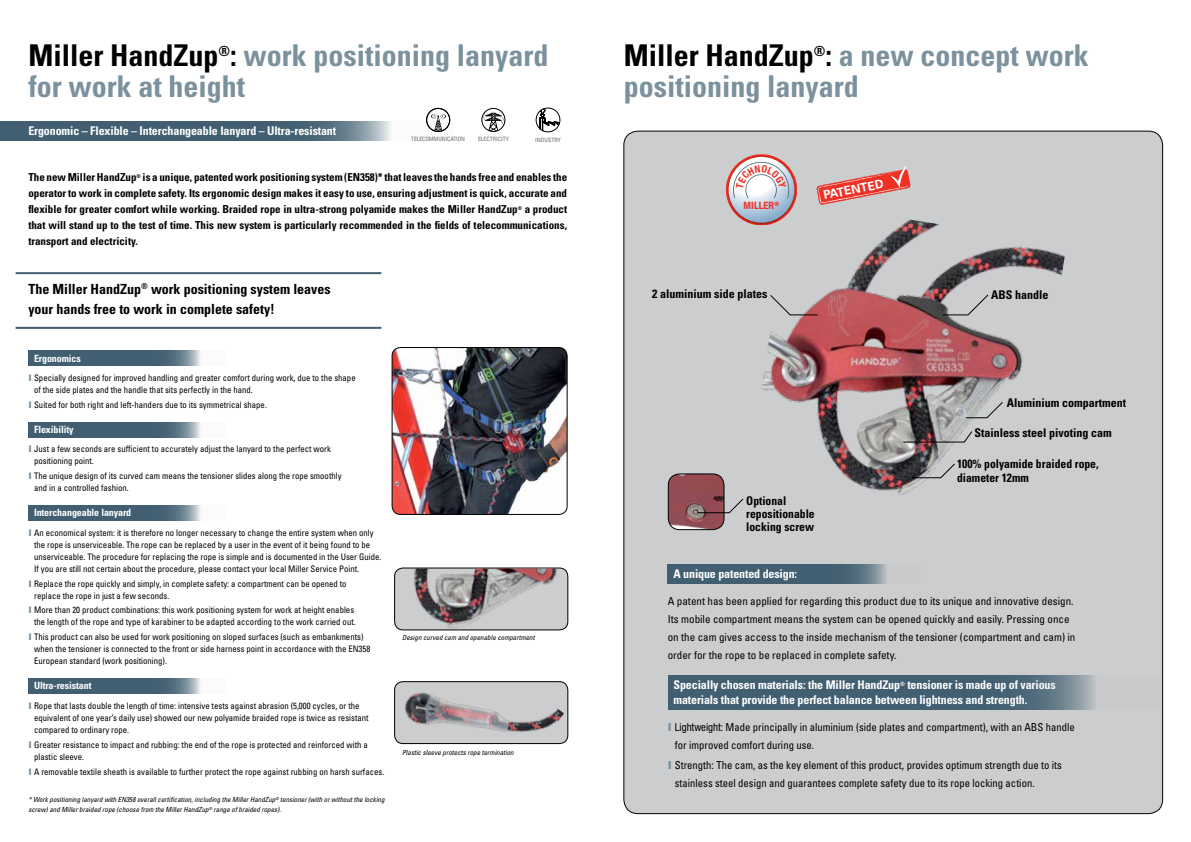
<style>
.page{position:relative;width:1191px;height:842px;background:#fff}
.page>*{position:absolute;margin:0;border:0;box-sizing:border-box;transform-origin:0 0}
.t1{font:700 condensed 30px/31px "Univers LT";color:#7b919e}
.t2{font:700 condensed 14px/20px "Univers LT";color:#000}
.t3{font:700 condensed 12px/15px "Univers LT";letter-spacing:-.01em;color:#fff}
.t4{font:700 condensed 12px/13px "Univers LT";color:#000}
.t5{font:700 12px "Univers LT";color:#fff}
.t6{font:condensed 11px/18px "Univers LT";color:#000}
.t7{font:700 condensed 11px/16px "Univers LT";color:#000;text-align:justify}
.t8{font:700 condensed 10.2px "Helvetica Neue LT Std";letter-spacing:.01em;color:#ee3124}
.t9{font:700 condensed 10px "Univers LT";letter-spacing:-.01em;color:#fff}
.t10{font:condensed 9px/12px "Univers LT";color:#000}
.t11{font:italic condensed 7px/10px "Univers LT";color:#000}
.t12{font:condensed 6px "Univers LT";color:#6d6e71}
.s1{color:#000}
.s2{font-weight:900;font-stretch:expanded;color:#7b919e}
.s3{font-family:"Helvetica Neue LT Std"}
</style>
<div class="page">
<div style="left:624px;top:131px;width:538px;height:683px;background:#cbcdce;border-radius:14px"></div>
<svg style="left:28px;top:351px;width:173px;height:15px;background:#4e6a7a"></svg>
<svg style="left:28px;top:422px;width:173px;height:16px;background:#4e6a7a"></svg>
<svg style="left:28px;top:505px;width:173px;height:16px;background:#4e6a7a"></svg>
<svg style="left:28px;top:678px;width:173px;height:16px;background:#4e6a7a"></svg>
<svg style="left:0;top:121px;width:451px;height:20px;background:#617a89"></svg>
<img style="left:394px;top:630px;width:170px;height:115px">
<img style="left:392px;top:347px;width:175px;height:167px">
<div style="left:392px;top:347px;width:175px;height:168px;border:1px solid #000;border-radius:9px"></div>
<div style="left:426px;top:108px;width:24px;height:24px;border:1px solid #000;border-radius:50%"></div>
<svg style="left:431px;top:114px;width:15px;height:17px"></svg>
<div style="left:481px;top:108px;width:24px;height:24px;border:1px solid #000;border-radius:50%"></div>
<svg style="left:482px;top:113px;width:23px;height:18px"></svg>
<div style="left:536px;top:108px;width:24px;height:24px;border:1px solid #000;border-radius:50%"></div>
<svg style="left:539px;top:109px;width:20px;height:22px"></svg>
<hr style="left:16px;top:272px;width:365px;height:2px;background:#415f71">
<hr style="left:16px;top:327px;width:365px;height:2px;background:#415f71">
<div style="left:394px;top:568px;width:174px;height:62px;background:#cbcdce;border-radius:9px"></div>
<div style="left:394px;top:568px;width:174px;height:62px;border:1px solid #000;border-radius:9px"></div>
<img style="left:411px;top:568px;width:152px;height:62px">
<svg style="left:668px;top:564px;width:219px;height:20px;background:#4a6677"></svg>
<svg style="left:668px;top:676px;width:428px;height:34px;background:#4a6677"></svg>
<img style="left:758px;top:219px;width:307px;height:276px">
<svg style="left:902px;top:430px;width:71px;height:13px"></svg>
<svg style="left:965px;top:401px;width:39px;height:18px"></svg>
<svg style="left:941px;top:293px;width:48px;height:23px"></svg>
<svg style="left:769px;top:294px;width:49px;height:22px"></svg>
<svg style="left:910px;top:463px;width:46px;height:16px"></svg>
<img style="left:668px;top:474px;width:56px;height:56px">
<div style="left:668px;top:473px;width:56px;height:57px;border:1px solid #000;border-radius:11px"></div>
<svg style="left:696px;top:497px;width:48px;height:17px"></svg>
<svg style="left:816px;top:167px;width:94px;height:38px"></svg>
<svg style="left:726px;top:154px;width:71px;height:71px"></svg>
<h1 class="t1" style="left:28px;top:40px;width:521px"><span class="s1">Miller HandZup</span><sup>®</sup><span class="s1">:</span> work positioning lanyard for work at height</h1>
<h3 class="t3" style="left:28px;top:123px;width:309px">Ergonomic – Flexible – Interchangeable lanyard – Ultra-resistant</h3>
<p class="t12" style="left:411px;top:135px;width:23px">telecommuni</p>
<p class="t12" style="left:447px;top:135px;width:18px">cation</p>
<p class="t12" style="left:478px;top:136px;width:32px">electri city</p>
<p class="t12" style="left:535px;top:136px;width:27px">INDUSTRy</p>
<p class="t7" style="left:28px;top:169px;width:540px">The new Miller HandZup<sup>®</sup> is a unique, patented work positioning system (EN358)* that leaves the hands free and enables the operator to work in complete safety. Its ergonomic design makes it easy to use, ensuring adjustment is quick, accurate and flexible for greater comfort while working. Braided rope in ultra-strong polyamide makes the Miller HandZup<sup>®</sup> a product that will stand up to the test of time. This new system is particularly recommended in the fields of telecommunications, transport and electricity.</p>
<h2 class="t2" style="left:28px;top:279px;width:304px">The Miller HandZup<sup>®</sup> work positioning system leaves your hands free to work in complete safety!</h2>
<p class="t9" style="left:34px;top:352px;width:48px">Ergonomics</p>
<p class="t10" style="left:34px;top:372px;width:323px;text-indent:-6px"><span class="s2">I</span> Specially designed for improved handling and greater comfort during work, due to the shape of the side plates and the handle that sits perfectly in the hand.</p>
<p class="t10" style="left:28px;top:399px;width:240px"><span class="s2">I</span> Suited for both right and left-handers due to its symmetrical shape.</p>
<p class="t9" style="left:34px;top:423px;width:41px">Flexibility</p>
<p class="t10" style="left:34px;top:443px;width:298px;text-indent:-6px"><span class="s2">I</span> Just a few seconds are sufficient to accurately adjust the lanyard to the perfect work positioning point.</p>
<p class="t10" style="left:34px;top:470px;width:309px;text-indent:-6px"><span class="s2">I</span> The unique design of its curved cam means the tensioner slides along the rope smoothly and in a controlled fashion.</p>
<p class="t9" style="left:34px;top:507px;width:99px">Interchangeable lanyard</p>
<p class="t10" style="left:34px;top:526px;width:349px;text-indent:-6px"><span class="s2">I</span> An economical system: it is therefore no longer necessary to change the entire system when only the rope is unserviceable. The rope can be replaced by a user in the event of it being found to be unserviceable. The procedure for replacing the rope is simple and is documented in the User Guide.<br>If you are still not certain about the procedure, please contact your local Miller Service Point.</p>
<p class="t10" style="left:34px;top:577px;width:314px;text-indent:-6px"><span class="s2">I</span> Replace the rope quickly and simply, in complete safety: a compartment can be opened to replace the rope in just a few seconds.</p>
<p class="t10" style="left:28px;top:604px;width:329px;text-align:right"><span class="s2">I</span> More than 20 product combinations: this work positioning system for work at height enables the length of the rope and type of karabiner to be adapted according to the work carried out.</p>
<p class="t10" style="left:34px;top:631px;width:338px;text-indent:-6px"><span class="s2">I</span> This product can also be used for work positioning on sloped surfaces (such as embankments) when the tensioner is connected to the front or side harness point in accordance with the EN358<br>European standard (work positioning).</p>
<p class="t9" style="left:34px;top:680px;width:59px">Ultra-resistant</p>
<p class="t10" style="left:34px;top:699px;width:336px;text-indent:-6px"><span class="s2">I</span> Rope that lasts double the length of time: intensive tests against abrasion (5,000 cycles, or the equivalent of one year’s daily use) showed our new polyamide braided rope is twice as resistant compared to ordinary rope.</p>
<p class="t10" style="left:34px;top:738px;width:335px;text-indent:-6px"><span class="s2">I</span> Greater resistance to impact and rubbing: the end of the rope is protected and reinforced with a plastic sleeve.</p>
<p class="t10" style="left:28px;top:765px;width:357px"><span class="s2">I</span> A removable textile sheath is available to further protect the rope against rubbing on harsh surfaces.</p>
<p class="t11" style="left:28px;top:795px;width:358px">* Work positioning lanyard with EN358 overall certification, including the Miller HandZup<sup>®</sup> tensioner (with or without the locking screw) and Miller braided rope (choose from the Miller HandZup<sup>®</sup> range of braided ropes).</p>
<p class="t11" style="left:402px;top:633px;width:134px">Design curved cam and openable compartment</p>
<p class="t11" style="left:402px;top:747px;width:113px">Plastic sleeve protects rope termination</p>
<h1 class="t1" style="left:624px;top:40px;width:466px"><span class="s1">Miller HandZup</span><sup>®</sup><span class="s1">:</span> a new concept work positioning lanyard</h1>
<p class="t8" style="left:743px;top:199px;width:37px">MILLER<sup>®</sup></p>
<h3 class="t4" style="left:652px;top:287px;width:117px">2 aluminium side plates</h3>
<h3 class="t5" style="left:822px;top:188px;width:62px;rotate:-11deg">patented</h3>
<h3 class="t4" style="left:746px;top:494px;width:70px">Optional repositionable locking screw</h3>
<h3 class="t4" style="left:991px;top:288px;width:59px">ABS handle</h3>
<h3 class="t4" style="left:1006px;top:396px;width:121px">Aluminium compartment</h3>
<h3 class="t4" style="left:974px;top:426px;width:139px">Stainless steel pivoting cam</h3>
<h3 class="t4" style="left:957px;top:457px;width:143px;line-height:14px">100% polyamide braided rope, diameter 12mm</h3>
<h3 class="t3" style="left:673px;top:566px;width:125px">A unique patented design:</h3>
<p class="t6" style="left:668px;top:592px;width:409px">A patent has been applied for regarding this product due to its unique and innovative design.<br>Its mobile compartment means the system can be opened quickly and easily. Pressing once on the cam gives access to the inside mechanism of the tensioner (compartment and cam) in order for the rope to be replaced in complete safety.</p>
<h3 class="t3" style="left:673px;top:677px;width:384px">Specially chosen materials: the Miller HandZup<sup>®</sup> tensioner is made up of various materials that provide the perfect balance between lightness and strength.</h3>
<p class="t6" style="left:675px;top:717px;width:401px;text-indent:-7px"><span class="s2">I</span> <span class="s3">Lightweight</span>: Made principally in aluminium (side plates and compartment), with an ABS handle for improved comfort during use.</p>
<p class="t6" style="left:675px;top:756px;width:389px;text-indent:-7px"><span class="s2">I</span> Strength: The cam, as the key element of this product, provides optimum strength due to its stainless steel design and guarantees complete safety due to its rope locking action.</p>
</div>
